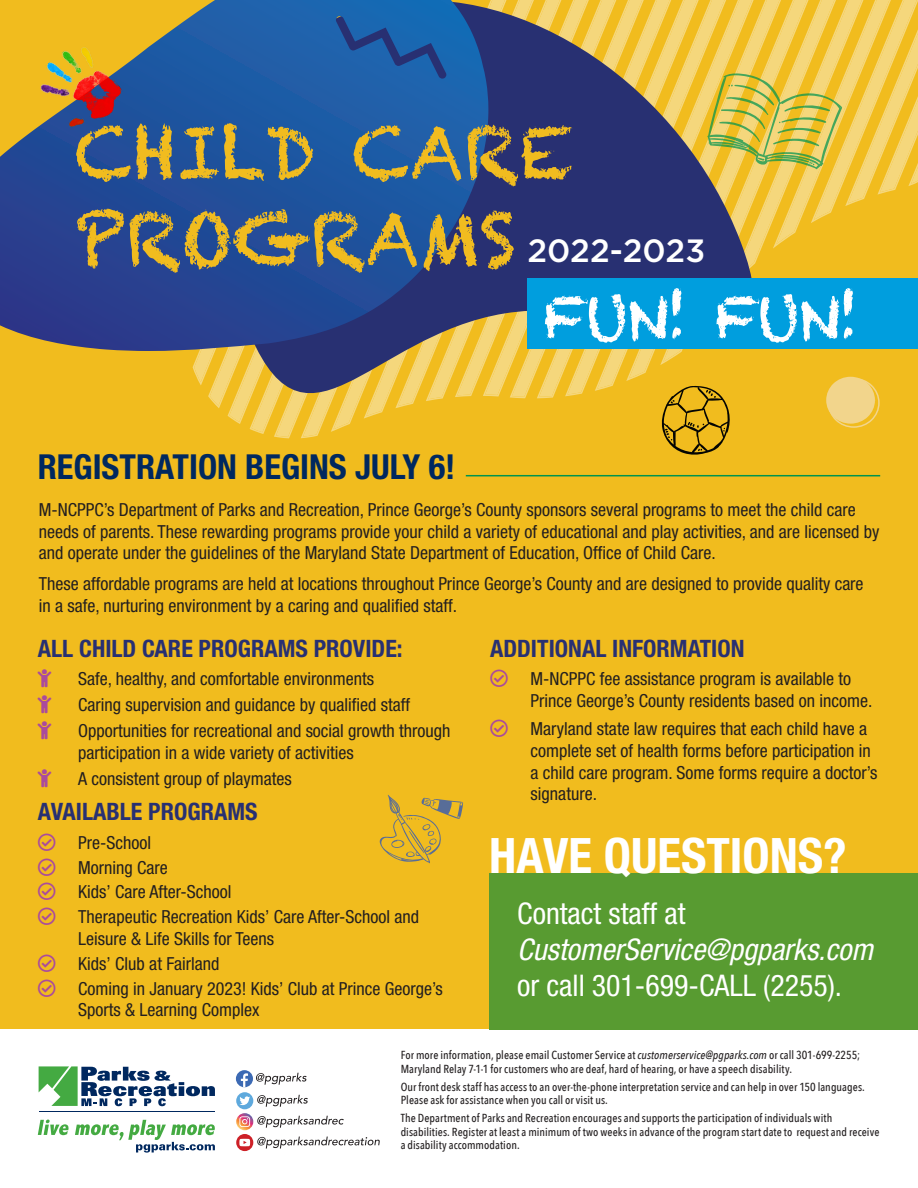
<style>
.page{position:relative;width:918px;height:1188px;background:#fff}
.page>*{position:absolute;margin:0;border:0;box-sizing:border-box;transform-origin:0 0}
.t1{font:72px/86.4px "Chalkduster";color:#f1bc1f}
.t2{font:58.8px "Chalkduster";letter-spacing:-.02em;color:#fff}
.Heads{font:700 condensed 48.9px "Helvetica Neue LT Std";color:#fff}
.Heads-2{font:700 condensed 34.5px "Helvetica Neue LT Std";color:#00285f}
.t3{font:500 32.25px "Gotham";color:#fff}
.Basic_body{font:condensed 29.85px/35.8px "Helvetica Neue LT Std";color:#fff}
.Heads-3{font:700 condensed 24px "Helvetica Neue LT Std";color:#283072}
.Basic_body-2{font:condensed 18px/21.6px "Helvetica Neue LT Std";color:#231f20}
.t4{font:500 11.7px/13.5px "Avenir Next Condensed";letter-spacing:.005em;color:#231f20}
.s1{font-style:italic}
</style>
<div class="page">
<div style="left:0;top:0;width:918px;height:1028px;background:#f1bc1e"></div>
<svg style="left:192px;top:351px;width:607px;height:125px"></svg>
<svg style="left:0;top:0;width:365px;height:351px;background:#35568d"></svg>
<svg style="left:256px;top:1073px;width:51px;height:12px"></svg>
<svg style="left:257px;top:1116px;width:87px;height:12px"></svg>
<svg style="left:257px;top:1095px;width:51px;height:12px"></svg>
<svg style="left:257px;top:1137px;width:123px;height:12px"></svg>
<div style="left:236px;top:1070px;width:17px;height:17px;background:#3c6ab4;border-radius:50%"></div>
<svg style="left:241px;top:1073px;width:7px;height:14px"></svg>
<div style="left:236px;top:1092px;width:17px;height:17px;background:#5ea9dd;border-radius:50%"></div>
<svg style="left:239px;top:1096px;width:11px;height:9px"></svg>
<svg style="left:236px;top:1113px;width:17px;height:17px"></svg>
<svg style="left:239px;top:1116px;width:11px;height:11px"></svg>
<svg style="left:236px;top:1134px;width:17px;height:17px"></svg>
<svg style="left:239px;top:1139px;width:11px;height:7px"></svg>
<svg style="left:39px;top:1066px;width:176px;height:40px"></svg>
<hr style="left:39px;top:1111px;width:176px;height:1px;background:#00285f">
<svg style="left:38px;top:1120px;width:31px;height:15px"></svg>
<svg style="left:75px;top:1120px;width:140px;height:33px"></svg>
<img style="left:16px;top:38px;width:3px;height:96px">
<img style="left:19px;top:38px;width:125px;height:102px">
<hr style="left:466px;top:475px;width:414px;height:1px;background:#00944f">
<div style="left:489px;top:873px;width:429px;height:157px;background:#589b31"></div>
<svg style="left:379px;top:795px;width:84px;height:68px"></svg>
<svg style="left:365px;top:0;width:553px;height:455px"></svg>
<p class="t1" style="left:75px;top:109px;width:500px">CHILD CARE<br>PROGRAMS</p>
<p class="t2" style="left:543px;top:283px;width:318px">FUN! FUN!</p>
<p class="t3" style="left:528px;top:233px;width:179px">2022-2023</p>
<p class="Heads-2" style="left:38px;top:446px;width:419px">REGISTRATION BEGINS JULY 6!</p>
<p class="Basic_body-2" style="left:39px;top:499px;width:842px">M-NCPPC’s Department of Parks and Recreation, Prince George’s County sponsors several programs to meet the child care needs of parents. These rewarding programs provide your child a variety of educational and play activities, and are licensed by and operate under the guidelines of the Maryland State Department of Education, Office of Child Care.</p>
<p class="Basic_body-2" style="left:39px;top:573px;width:826px">These affordable programs are held at locations throughout Prince George’s County and are designed to provide quality care in a safe, nurturing environment by a caring and qualified staff.</p>
<p class="Heads-3" style="left:490px;top:634px;width:256px">ADDITIONAL INFORMATION</p>
<p class="Basic_body-2" style="left:531px;top:668px;width:343px">M-NCPPC fee assistance program is available to<br>Prince George’s County residents based on income.</p>
<p class="Basic_body-2" style="left:531px;top:718px;width:349px">Maryland state law requires that each child have a complete set of health forms before participation in a child care program. Some forms require a doctor’s signature.</p>
<p class="Heads-3" style="left:38px;top:634px;width:366px">ALL CHILD CARE PROGRAMS PROVIDE:</p>
<p class="Basic_body-2" style="left:78px;top:668px;width:297px">Safe, healthy, and comfortable environments</p>
<p class="Basic_body-2" style="left:78px;top:694px;width:333px">Caring supervision and guidance by qualified staff</p>
<p class="Basic_body-2" style="left:78px;top:720px;width:374px">Opportunities for recreational and social growth through participation in a wide variety of activities</p>
<p class="Basic_body-2" style="left:78px;top:768px;width:215px">A consistent group of playmates</p>
<p class="Heads-3" style="left:38px;top:797px;width:221px">AVAILABLE PROGRAMS</p>
<p class="Basic_body-2" style="left:78px;top:831px;width:74px">Pre-School</p>
<p class="Basic_body-2" style="left:78px;top:856px;width:91px">Morning Care</p>
<p class="Basic_body-2" style="left:78px;top:881px;width:155px">Kids’ Care After-School</p>
<p class="Basic_body-2" style="left:78px;top:906px;width:342px">Therapeutic Recreation Kids’ Care After-School and<br>Leisure &amp; Life Skills for Teens</p>
<p class="Basic_body-2" style="left:78px;top:952px;width:143px">Kids’ Club at Fairland</p>
<p class="Basic_body-2" style="left:78px;top:977px;width:366px">Coming in January 2023! Kids’ Club at Prince George’s<br>Sports &amp; Learning Complex</p>
<p class="t4" style="left:401px;top:1048px;width:461px">For more information, please email Customer Service at <span class="s1">customerservice@pgparks.com</span> or call 301-699-2255;<br>Maryland Relay 7-1-1 for customers who are deaf, hard of hearing, or have a speech disability.</p>
<p class="t4" style="left:401px;top:1080px;width:466px">Our front desk staff has access to an over-the-phone interpretation service and can help in over 150 languages.<br>Please ask for assistance when you call or visit us.</p>
<p class="t4" style="left:401px;top:1111px;width:480px">The Department of Parks and Recreation encourages and supports the participation of individuals with disabilities. Register at least a minimum of two weeks in advance of the program start date to request and receive a disability accommodation.</p>
<p class="Heads" style="left:489px;top:826px;width:359px">HAVE QUESTIONS?</p>
<p class="Basic_body" style="left:517px;top:896px;width:357px">Contact staff at<br><span class="s1">CustomerService@pgparks.com </span>or call 301-699-CALL (2255).</p>
</div>
